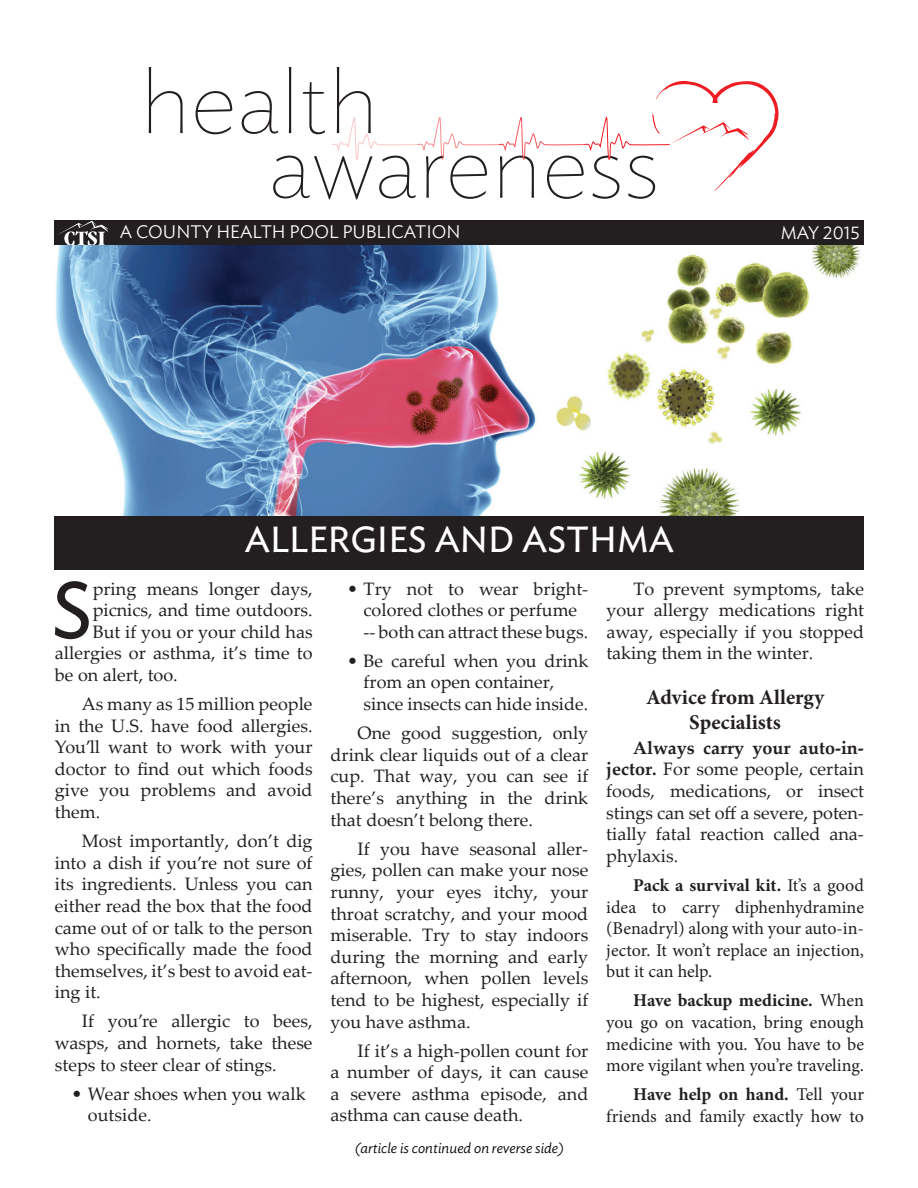
<style>
.page{position:relative;width:918px;height:1188px;background:#fff}
.page>*{position:absolute;margin:0;border:0;box-sizing:border-box;transform-origin:0 0}
.t1{font:100 92.85px "Ideal Sans";color:#231f20}
.t2{font:78.6px "Ideal Sans";color:#231f20}
.t3{font:36px "Ideal Sans";color:#fff}
.t4{font:700 21px/25.2px "Minion Pro";color:#231f20;text-align:center}
.t5{font:18px/21.6px "Palatino Linotype";color:#231f20;text-align:justify}
.t6{font:18px/21.6px "Minion Pro";letter-spacing:-.005em;color:#231f20;text-align:justify}
.t7{font:300 18px "Ideal Sans";color:#fff}
.t8{font:italic 300 15px "Ideal Sans";color:#000}
.s1{font-weight:700}
</style>
<div class="page">
<svg style="left:332px;top:81px;width:446px;height:110px"></svg>
<div style="left:55px;top:220px;width:809px;height:26px;background:#231f20"></div>
<div style="left:55px;top:516px;width:809px;height:54px;background:#231f20"></div>
<svg style="left:56px;top:221px;width:52px;height:25px"></svg>
<img style="left:56px;top:246px;width:805px;height:270px">
<h1 class="t1" style="left:140px;top:28px;width:240px">health</h1>
<h1 class="t1" style="left:269px;top:93px;width:393px">awareness</h1>
<p class="t7" style="left:120px;top:218px;width:342px">A COUNTY HEALTH POOL PUBLICATION</p>
<p class="t7" style="left:781px;top:219px;width:81px">MAY 2015</p>
<h3 class="t3" style="left:245px;top:512px;width:430px">ALLERGIES AND ASTHMA</h3>
<h2 class="t2" style="left:51px;top:551px;width:35px">S</h2>
<p class="t5" style="left:93px;top:577px;width:221px">pring means longer days,</p>
<p class="t5" style="left:93px;top:599px;width:221px">picnics, and time outdoors.</p>
<p class="t5" style="left:93px;top:620px;width:221px">But if you or your child has</p>
<p class="t5" style="left:55px;top:642px;width:259px">allergies or asthma, it’s time to</p>
<p class="t5" style="left:55px;top:663px;width:124px">be on alert, too.</p>
<p class="t5" style="left:55px;top:692px;width:259px;text-indent:27px">As many as 15 million people in the U.S. have food allergies.<br>You’ll want to work with your doctor to find out which foods give you problems and avoid them.</p>
<p class="t5" style="left:55px;top:830px;width:259px;text-indent:27px">Most importantly, don’t dig into a dish if you’re not sure of its ingredients. Unless you can either read the box that the food came out of or talk to the person who specifically made the food themselves, it’s best to avoid eat&shy;ing it.</p>
<p class="t5" style="left:55px;top:1010px;width:259px;text-indent:27px">If you’re allergic to bees, wasps, and hornets, take these steps to steer clear of stings.</p>
<p class="t5" style="left:88px;top:1082px;width:219px;text-indent:-17px">• Wear shoes when you walk outside.</p>
<p class="t5" style="left:364px;top:577px;width:226px;text-align:left;text-indent:-17px">• Try not to wear bright&shy;colored clothes or perfume -- both can attract these bugs.</p>
<p class="t5" style="left:364px;top:649px;width:226px;text-align:left;text-indent:-17px">• Be careful when you drink from an open container, since insects can hide inside.</p>
<p class="t5" style="left:331px;top:722px;width:259px;text-indent:27px">One good suggestion, only drink clear liquids out of a clear cup. That way, you can see if there’s anything in the drink that doesn’t belong there.</p>
<p class="t5" style="left:331px;top:837px;width:259px;text-indent:27px">If you have seasonal aller&shy;gies, pollen can make your nose runny, your eyes itchy, your throat scratchy, and your mood miserable. Try to stay indoors during the morning and early afternoon, when pollen levels tend to be highest, especially if you have asthma.</p>
<p class="t5" style="left:331px;top:1039px;width:259px;text-indent:27px">If it’s a high-pollen count for a number of days, it can cause a severe asthma episode, and asthma can cause death.</p>
<p class="t8" style="left:355px;top:1137px;width:211px">(article is continued on reverse side)</p>
<p class="t5" style="left:606px;top:577px;width:259px;text-indent:27px">To prevent symptoms, take your allergy medications right away, especially if you stopped taking them in the winter.</p>
<p class="t4" style="left:646px;top:685px;width:180px">Advice from Allergy<br>Specialists</p>
<p class="t5" style="left:606px;top:736px;width:259px;text-indent:27px"><span class="s1">Always carry your auto-in&shy;jector.</span> For some people, certain foods, medications, or insect stings can set off a severe, poten&shy;tially fatal reaction called ana&shy;phylaxis.</p>
<p class="t6" style="left:606px;top:875px;width:259px;text-indent:27px"><span class="s1">Pack a survival kit.</span> It’s a good idea to carry diphenhydramine (Benadryl) along with your auto-in&shy;jector. It won’t replace an injection, but it can help.</p>
<p class="t6" style="left:606px;top:990px;width:259px;text-indent:27px"><span class="s1">Have backup medicine.</span> When you go on vacation, bring enough medicine with you. You have to be more vigilant when you’re traveling.</p>
<p class="t6" style="left:606px;top:1084px;width:259px;text-align:right"><span class="s1">Have help on hand.</span> Tell your friends and family exactly how to</p>
</div>
